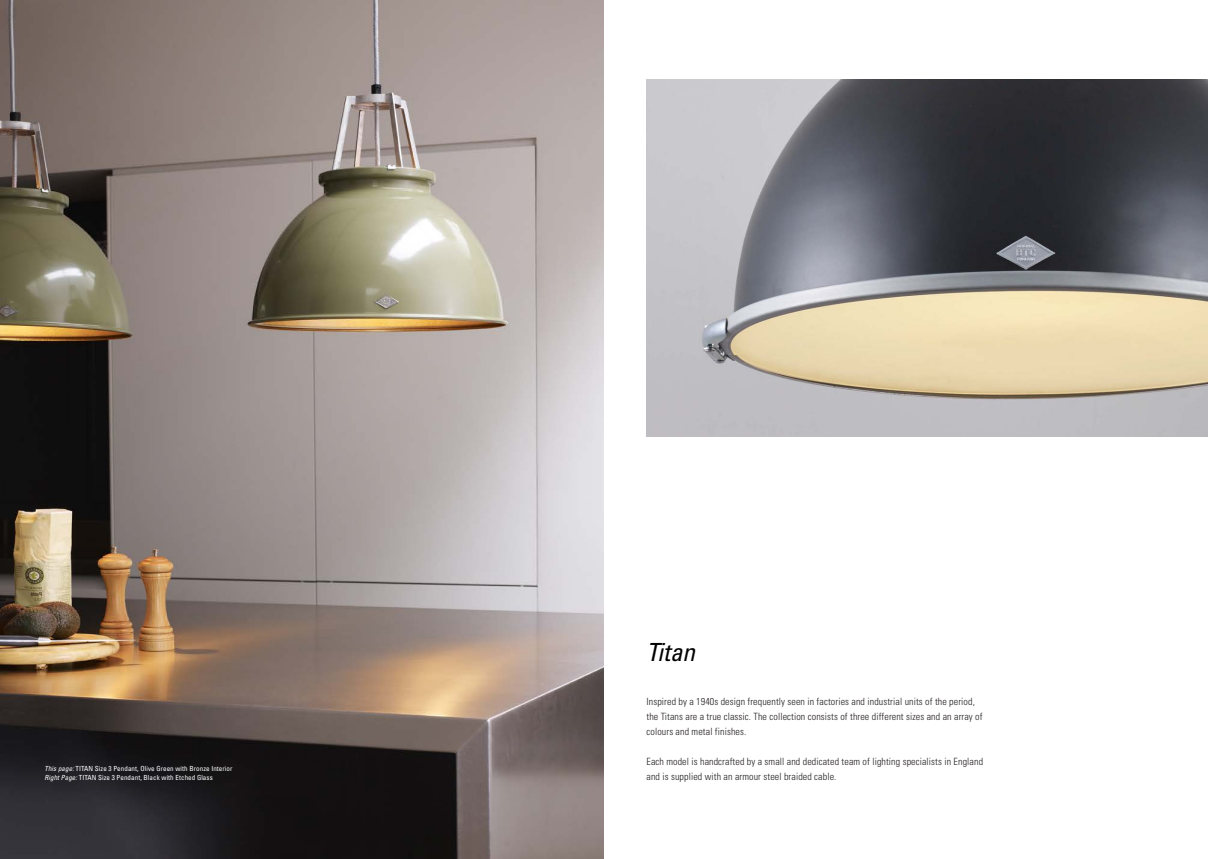
<style>
.page{position:relative;width:1208px;height:859px;background:#fff}
.page>*{position:absolute;margin:0;border:0;box-sizing:border-box;transform-origin:0 0}
.t1{font:italic condensed 25px "Univers";color:#000}
.t2{font:300 condensed 10px/15px "Univers";letter-spacing:.01em;color:#231f20}
.t3{font:condensed 7px/9px "Univers";letter-spacing:.01em;color:#fff}
.s1{font-style:italic}
</style>
<div class="page">
<img style="left:0;top:0;width:604px;height:859px">
<img style="left:646px;top:79px;width:562px;height:358px">
<p class="t3" style="left:45px;top:763px;width:189px"><span class="s1">This page:</span> TITAN Size 3 Pendant, Olive Green with Bronze Interior<br><span class="s1">Right Page:</span> TITAN Size 3 Pendant, Black with Etched Glass</p>
<h1 class="t1" style="left:646px;top:636px;width:50px">Titan</h1>
<p class="t2" style="left:646px;top:694px;width:337px">Inspired by a 1940s design frequently seen in factories and industrial units of the period, the Titans are a true classic. The collection consists of three different sizes and an array of colours and metal finishes.</p>
<p class="t2" style="left:646px;top:754px;width:338px">Each model is handcrafted by a small and dedicated team of lighting specialists in England and is supplied with an armour steel braided cable.</p>
</div>
